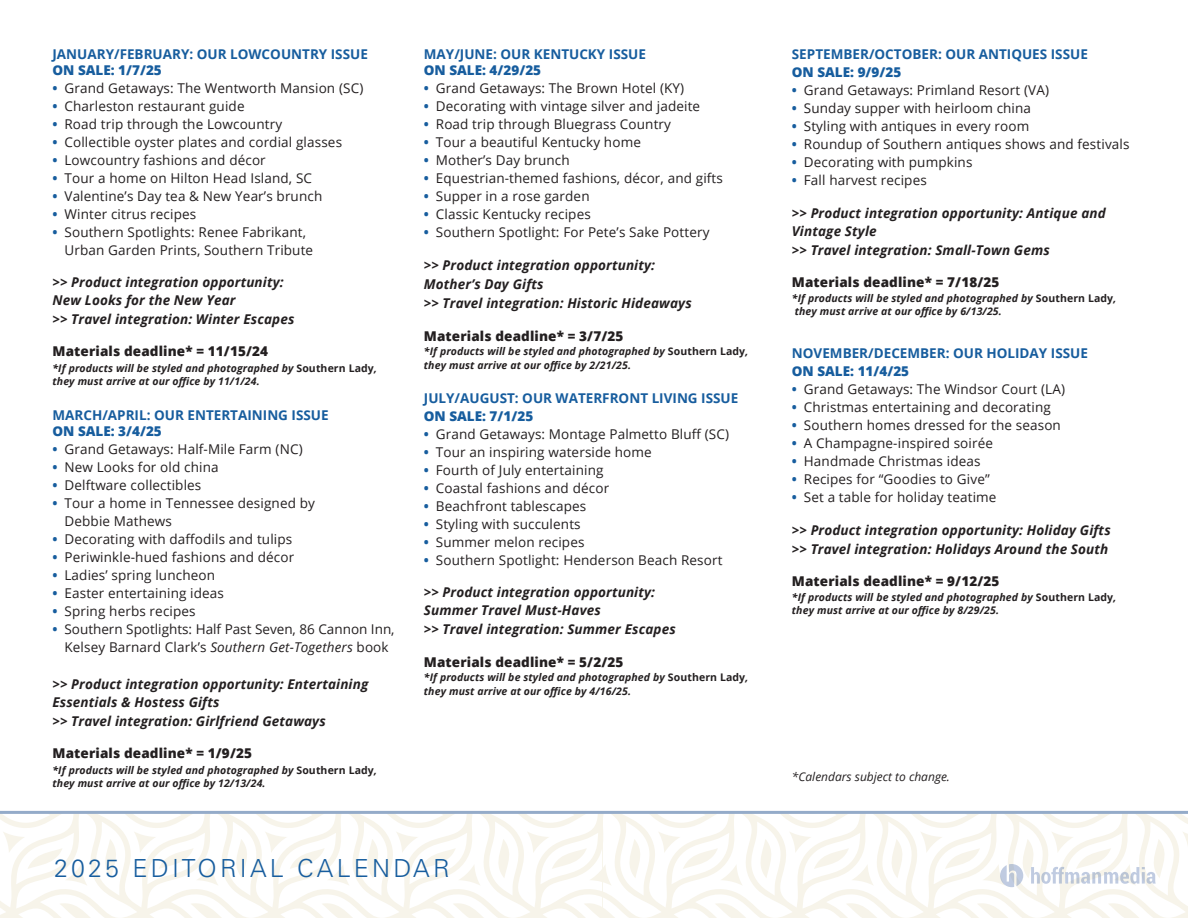
<style>
.page{position:relative;width:1188px;height:918px;background:#fff}
.page>*{position:absolute;margin:0;border:0;box-sizing:border-box;transform-origin:0 0}
.t1{font:300 24.9px "Univers";letter-spacing:.13em;color:#175d9e}
.Issue_Topic{font:13.5px/18px "Open Sans";letter-spacing:.01em;color:#231f20}
.Due_Dates{font:italic 700 13.5px/18px "Open Sans";letter-spacing:.01em;color:#231f20}
.Issue_Topic-2{font:700 13.5px/18px "Open Sans";color:#175d9e}
.Issue_Topic-3{font:800 13.5px "Open Sans";letter-spacing:.01em;color:#231f20}
.Issue_Topic-4{font:800 13.5px "Open Sans";color:#175d9e}
.t2{font:italic 12px "Open Sans";color:#231f20}
.Due_Dates-2{font:italic 700 10.5px/13.5px "Open Sans";letter-spacing:.01em;color:#231f20}
.s1{font-weight:800}
.s2{font-weight:700;color:#175d9e}
.s3{font-style:normal}
.s4{font-style:italic}
</style>
<div class="page">
<hr style="left:0;top:811px;width:1188px;height:3px;background:#94abc9">
<svg style="left:0;top:813px;width:1188px;height:105px"></svg>
<p class="Issue_Topic-2" style="left:792px;top:45px;width:298px">SEPTEMBER/OCTOBER: OUR ANTIQUES ISSUE<br><span class="s1">ON SALE: 9/9/25</span></p>
<p class="Issue_Topic" style="left:792px;top:81px;width:259px"><span class="s2">•</span> Grand Getaways: Primland Resort (VA)</p>
<p class="Issue_Topic" style="left:792px;top:99px;width:241px"><span class="s2">•</span> Sunday supper with heirloom china</p>
<p class="Issue_Topic" style="left:792px;top:117px;width:239px"><span class="s2">•</span> Styling with antiques in every room</p>
<p class="Issue_Topic" style="left:792px;top:135px;width:339px"><span class="s2">•</span> Roundup of Southern antiques shows and festivals</p>
<p class="Issue_Topic" style="left:792px;top:153px;width:182px"><span class="s2">•</span> Decorating with pumpkins</p>
<p class="Issue_Topic" style="left:792px;top:171px;width:136px"><span class="s2">•</span> Fall harvest recipes</p>
<p class="Due_Dates" style="left:792px;top:203px;width:315px">&gt;&gt; Product integration opportunity: Antique and<br>Vintage Style</p>
<p class="Due_Dates" style="left:792px;top:240px;width:259px">&gt;&gt; Travel integration: Small-Town Gems</p>
<p class="Issue_Topic-3" style="left:792px;top:272px;width:209px">Materials deadline* = 7/18/25</p>
<p class="Due_Dates-2" style="left:792px;top:291px;width:326px">*If products will be styled and photographed by <span class="s3">Southern Lady</span>, they must arrive at our office by 6/13/25.</p>
<p class="Issue_Topic-2" style="left:792px;top:344px;width:298px">NOVEMBER/DECEMBER: OUR HOLIDAY ISSUE<br><span class="s1">ON SALE: 11/4/25</span></p>
<p class="Issue_Topic" style="left:792px;top:380px;width:275px"><span class="s2">•</span> Grand Getaways: The Windsor Court (LA)</p>
<p class="Issue_Topic" style="left:792px;top:398px;width:260px"><span class="s2">•</span> Christmas entertaining and decorating</p>
<p class="Issue_Topic" style="left:792px;top:416px;width:271px"><span class="s2">•</span> Southern homes dressed for the season</p>
<p class="Issue_Topic" style="left:792px;top:434px;width:203px"><span class="s2">•</span> A Champagne-inspired soirée</p>
<p class="Issue_Topic" style="left:792px;top:452px;width:190px"><span class="s2">•</span> Handmade Christmas ideas</p>
<p class="Issue_Topic" style="left:792px;top:470px;width:199px"><span class="s2">•</span> Recipes for “Goodies to Give”</p>
<p class="Issue_Topic" style="left:792px;top:488px;width:206px"><span class="s2">•</span> Set a table for holiday teatime</p>
<p class="Due_Dates" style="left:792px;top:520px;width:320px">&gt;&gt; Product integration opportunity: Holiday Gifts</p>
<p class="Due_Dates" style="left:792px;top:539px;width:318px">&gt;&gt; Travel integration: Holidays Around the South</p>
<p class="Issue_Topic-3" style="left:792px;top:571px;width:209px">Materials deadline* = 9/12/25</p>
<p class="Due_Dates-2" style="left:792px;top:590px;width:326px">*If products will be styled and photographed by <span class="s3">Southern Lady</span>, they must arrive at our office by 8/29/25.</p>
<p class="Issue_Topic-2" style="left:53px;top:45px;width:317px">JANUARY/FEBRUARY: OUR LOWCOUNTRY ISSUE</p>
<p class="Issue_Topic-4" style="left:53px;top:60px;width:111px">ON SALE: 1/7/25</p>
<p class="Issue_Topic" style="left:53px;top:78px;width:312px"><span class="s2">•</span> Grand Getaways: The Wentworth Mansion (SC)</p>
<p class="Issue_Topic" style="left:53px;top:96px;width:194px"><span class="s2">•</span> Charleston restaurant guide</p>
<p class="Issue_Topic" style="left:53px;top:114px;width:231px"><span class="s2">•</span> Road trip through the Lowcountry</p>
<p class="Issue_Topic" style="left:53px;top:132px;width:291px"><span class="s2">•</span> Collectible oyster plates and cordial glasses</p>
<p class="Issue_Topic" style="left:53px;top:150px;width:215px"><span class="s2">•</span> Lowcountry fashions and décor</p>
<p class="Issue_Topic" style="left:53px;top:168px;width:261px"><span class="s2">•</span> Tour a home on Hilton Head Island, SC</p>
<p class="Issue_Topic" style="left:53px;top:186px;width:271px"><span class="s2">•</span> Valentine’s Day tea &amp; New Year’s brunch</p>
<p class="Issue_Topic" style="left:53px;top:204px;width:145px"><span class="s2">•</span> Winter citrus recipes</p>
<p class="Issue_Topic" style="left:65px;top:222px;width:250px;text-indent:-12px"><span class="s2">•</span> Southern Spotlights: Renee Fabrikant,<br>Urban Garden Prints, Southern Tribute</p>
<p class="Due_Dates" style="left:53px;top:273px;width:233px">&gt;&gt; Product integration opportunity:<br>New Looks for the New Year</p>
<p class="Due_Dates" style="left:53px;top:310px;width:243px">&gt;&gt; Travel integration: Winter Escapes</p>
<p class="Issue_Topic-3" style="left:53px;top:341px;width:217px">Materials deadline* = 11/15/24</p>
<p class="Due_Dates-2" style="left:53px;top:361px;width:326px">*If products will be styled and photographed by <span class="s3">Southern Lady</span>, they must arrive at our office by 11/1/24.</p>
<p class="Issue_Topic-2" style="left:53px;top:406px;width:278px">MARCH/APRIL: OUR ENTERTAINING ISSUE</p>
<p class="Issue_Topic-4" style="left:53px;top:421px;width:111px">ON SALE: 3/4/25</p>
<p class="Issue_Topic" style="left:53px;top:440px;width:252px"><span class="s2">•</span> Grand Getaways: Half-Mile Farm (NC)</p>
<p class="Issue_Topic" style="left:53px;top:458px;width:168px"><span class="s2">•</span> New Looks for old china</p>
<p class="Issue_Topic" style="left:53px;top:476px;width:150px"><span class="s2">•</span> Delftware collectibles</p>
<p class="Issue_Topic" style="left:53px;top:494px;width:264px"><span class="s2">•</span> Tour a home in Tennessee designed by</p>
<p class="Issue_Topic" style="left:65px;top:512px;width:109px">Debbie Mathews</p>
<p class="Issue_Topic" style="left:53px;top:530px;width:241px"><span class="s2">•</span> Decorating with daffodils and tulips</p>
<p class="Issue_Topic" style="left:53px;top:548px;width:243px"><span class="s2">•</span> Periwinkle-hued fashions and décor</p>
<p class="Issue_Topic" style="left:53px;top:566px;width:164px"><span class="s2">•</span> Ladies’ spring luncheon</p>
<p class="Issue_Topic" style="left:53px;top:584px;width:173px"><span class="s2">•</span> Easter entertaining ideas</p>
<p class="Issue_Topic" style="left:53px;top:602px;width:145px"><span class="s2">•</span> Spring herbs recipes</p>
<p class="Issue_Topic" style="left:53px;top:620px;width:344px;text-align:center"><span class="s2">•</span> Southern Spotlights: Half Past Seven, 86 Cannon Inn,<br>Kelsey Barnard Clark’s <span class="s4">Southern Get-Togethers</span> book</p>
<p class="Due_Dates" style="left:52px;top:675px;width:317px">&gt;&gt; Product integration opportunity: Entertaining<br>Essentials &amp; Hostess Gifts</p>
<p class="Due_Dates" style="left:52px;top:712px;width:275px">&gt;&gt; Travel integration: Girlfriend Getaways</p>
<p class="Issue_Topic-3" style="left:52px;top:742px;width:201px">Materials deadline* = 1/9/25</p>
<p class="Due_Dates-2" style="left:53px;top:763px;width:326px">*If products will be styled and photographed by <span class="s3">Southern Lady</span>, they must arrive at our office by 12/13/24.</p>
<p class="t2" style="left:792px;top:769px;width:160px">*Calendars subject to change.</p>
<p class="Issue_Topic-2" style="left:424px;top:45px;width:224px">MAY/JUNE: OUR KENTUCKY ISSUE</p>
<p class="Issue_Topic-4" style="left:424px;top:60px;width:119px">ON SALE: 4/29/25</p>
<p class="Issue_Topic" style="left:424px;top:79px;width:262px"><span class="s2">•</span> Grand Getaways: The Brown Hotel (KY)</p>
<p class="Issue_Topic" style="left:424px;top:97px;width:278px"><span class="s2">•</span> Decorating with vintage silver and jadeite</p>
<p class="Issue_Topic" style="left:424px;top:115px;width:249px"><span class="s2">•</span> Road trip through Bluegrass Country</p>
<p class="Issue_Topic" style="left:424px;top:133px;width:219px"><span class="s2">•</span> Tour a beautiful Kentucky home</p>
<p class="Issue_Topic" style="left:424px;top:151px;width:147px"><span class="s2">•</span> Mother’s Day brunch</p>
<p class="Issue_Topic" style="left:424px;top:169px;width:301px"><span class="s2">•</span> Equestrian-themed fashions, décor, and gifts</p>
<p class="Issue_Topic" style="left:424px;top:187px;width:167px"><span class="s2">•</span> Supper in a rose garden</p>
<p class="Issue_Topic" style="left:424px;top:205px;width:169px"><span class="s2">•</span> Classic Kentucky recipes</p>
<p class="Issue_Topic" style="left:424px;top:223px;width:287px"><span class="s2">•</span> Southern Spotlight: For Pete’s Sake Pottery</p>
<p class="Due_Dates" style="left:424px;top:256px;width:233px">&gt;&gt; Product integration opportunity:</p>
<p class="Due_Dates" style="left:424px;top:275px;width:121px">Mother’s Day Gifts</p>
<p class="Due_Dates" style="left:424px;top:294px;width:269px">&gt;&gt; Travel integration: Historic Hideaways</p>
<p class="Issue_Topic-3" style="left:424px;top:326px;width:201px">Materials deadline* = 3/7/25</p>
<p class="Due_Dates-2" style="left:424px;top:345px;width:326px">*If products will be styled and photographed by <span class="s3">Southern Lady</span>, they must arrive at our office by 2/21/25.</p>
<p class="Issue_Topic-2" style="left:424px;top:388px;width:316px">JULY/AUGUST: OUR WATERFRONT LIVING ISSUE<br><span class="s1">ON SALE: 7/1/25</span></p>
<p class="Issue_Topic" style="left:424px;top:424px;width:307px"><span class="s2">•</span> Grand Getaways: Montage Palmetto Bluff (SC)</p>
<p class="Issue_Topic" style="left:424px;top:442px;width:230px"><span class="s2">•</span> Tour an inspiring waterside home</p>
<p class="Issue_Topic" style="left:424px;top:460px;width:181px"><span class="s2">•</span> Fourth of July entertaining</p>
<p class="Issue_Topic" style="left:424px;top:478px;width:187px"><span class="s2">•</span> Coastal fashions and décor</p>
<p class="Issue_Topic" style="left:424px;top:496px;width:164px"><span class="s2">•</span> Beachfront tablescapes</p>
<p class="Issue_Topic" style="left:424px;top:514px;width:158px"><span class="s2">•</span> Styling with succulents</p>
<p class="Issue_Topic" style="left:424px;top:532px;width:162px"><span class="s2">•</span> Summer melon recipes</p>
<p class="Issue_Topic" style="left:424px;top:550px;width:300px"><span class="s2">•</span> Southern Spotlight: Henderson Beach Resort</p>
<p class="Due_Dates" style="left:424px;top:583px;width:233px">&gt;&gt; Product integration opportunity:<br>Summer Travel Must-Haves</p>
<p class="Due_Dates" style="left:424px;top:620px;width:253px">&gt;&gt; Travel integration: Summer Escapes</p>
<p class="Issue_Topic-3" style="left:424px;top:652px;width:201px">Materials deadline* = 5/2/25</p>
<p class="Due_Dates-2" style="left:424px;top:671px;width:326px">*If products will be styled and photographed by <span class="s3">Southern Lady</span>, they must arrive at our office by 4/16/25.</p>
<p class="t1" style="left:54px;top:853px;width:397px">2025 EDITORIAL CALENDAR</p>
</div>
